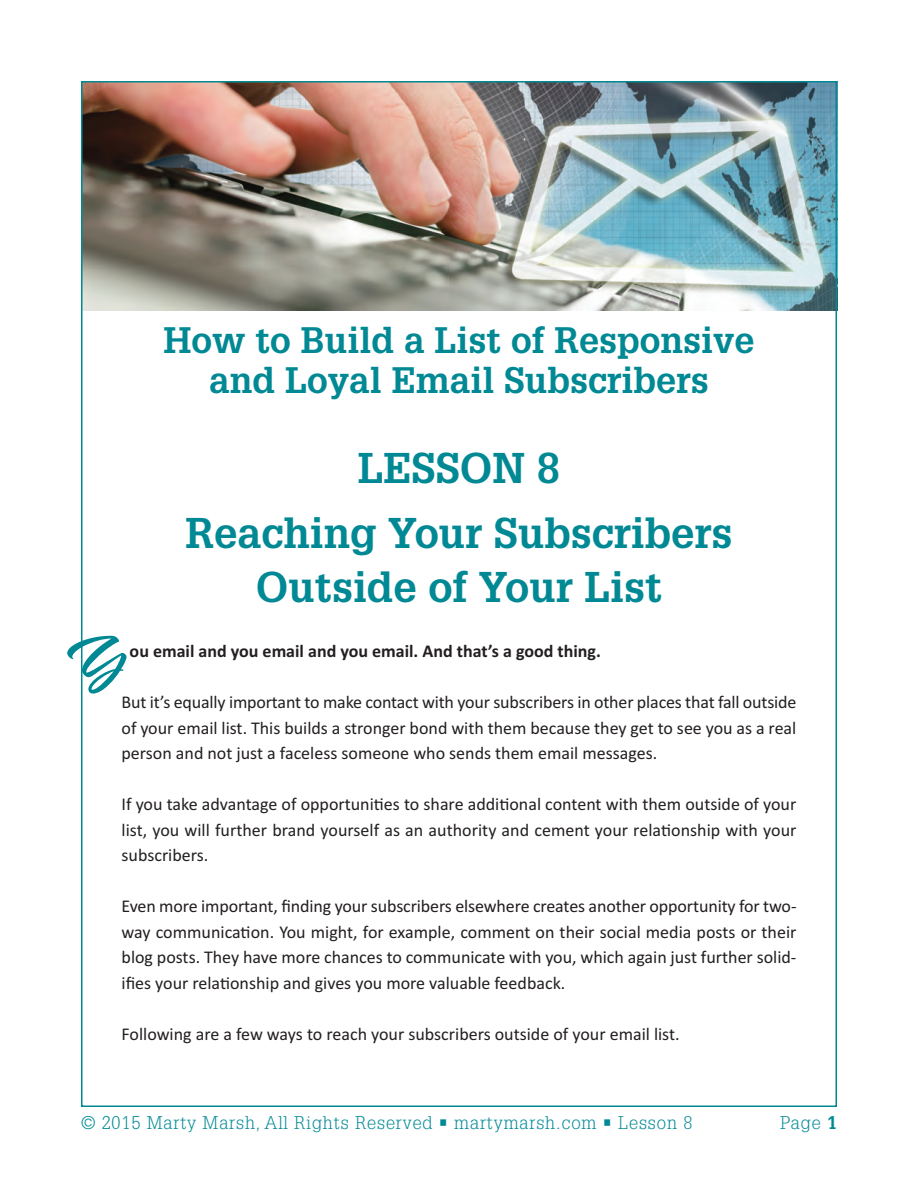
<style>
.page{position:relative;width:918px;height:1188px;background:#fff}
.page>*{position:absolute;margin:0;border:0;box-sizing:border-box;transform-origin:0 0}
.t1{font:90px "Alpine Script";color:#008994}
.t2{font:700 42px/64.5px "Glypha";color:#008994;text-align:center}
.t3{font:700 36px/40.5px "Glypha";color:#008994;text-align:center}
.t4{font:18px/25.5px "Calibri";color:#231f20;text-align:justify}
.t5{font:300 18px "Glypha";letter-spacing:.05em;color:#008994}
.t6{font:700 18px "Calibri";color:#231f20}
.s1{font-weight:700}
</style>
<div class="page">
<img style="left:84px;top:84px;width:750px;height:226px">
<h3 class="t3" style="left:164px;top:320px;width:592px">How to Build a List of Responsive and Loyal Email Subscribers</h3>
<h2 class="t2" style="left:185px;top:437px;width:549px">LESSON 8<br>Reaching Your Subscribers</h2>
<h2 class="t2" style="left:256px;top:555px;width:408px">Outside of Your List</h2>
<h1 class="t1" style="left:62px;top:600px;width:62px">Y</h1>
<p class="t6" style="left:130px;top:640px;width:473px">ou email and you email and you email. And that’s a good thing.</p>
<p class="t4" style="left:122px;top:689px;width:677px">But it’s equally important to make contact with your subscribers in other places that fall outside of your email list. This builds a stronger bond with them because they get to see you as a real person and not just a faceless someone who sends them email messages.</p>
<p class="t4" style="left:122px;top:791px;width:677px">If you take advantage of opportunities to share additional content with them outside of your list, you will further brand yourself as an authority and cement your relationship with your subscribers.</p>
<p class="t4" style="left:122px;top:893px;width:677px">Even more important, finding your subscribers elsewhere creates another opportunity for two&shy;way communication. You might, for example, comment on their social media posts or their blog posts. They have more chances to communicate with you, which again just further solid&shy;ifies your relationship and gives you more valuable feedback.</p>
<p class="t4" style="left:122px;top:1021px;width:560px">Following are a few ways to reach your subscribers outside of your email list.</p>
<p class="t5" style="left:81px;top:1116px;width:613px">© 2015 Marty Marsh, All Rights Reserved • martymarsh.com • Lesson 8</p>
<p class="t5" style="left:780px;top:1116px;width:59px">Page <span class="s1">1</span></p>
</div>
